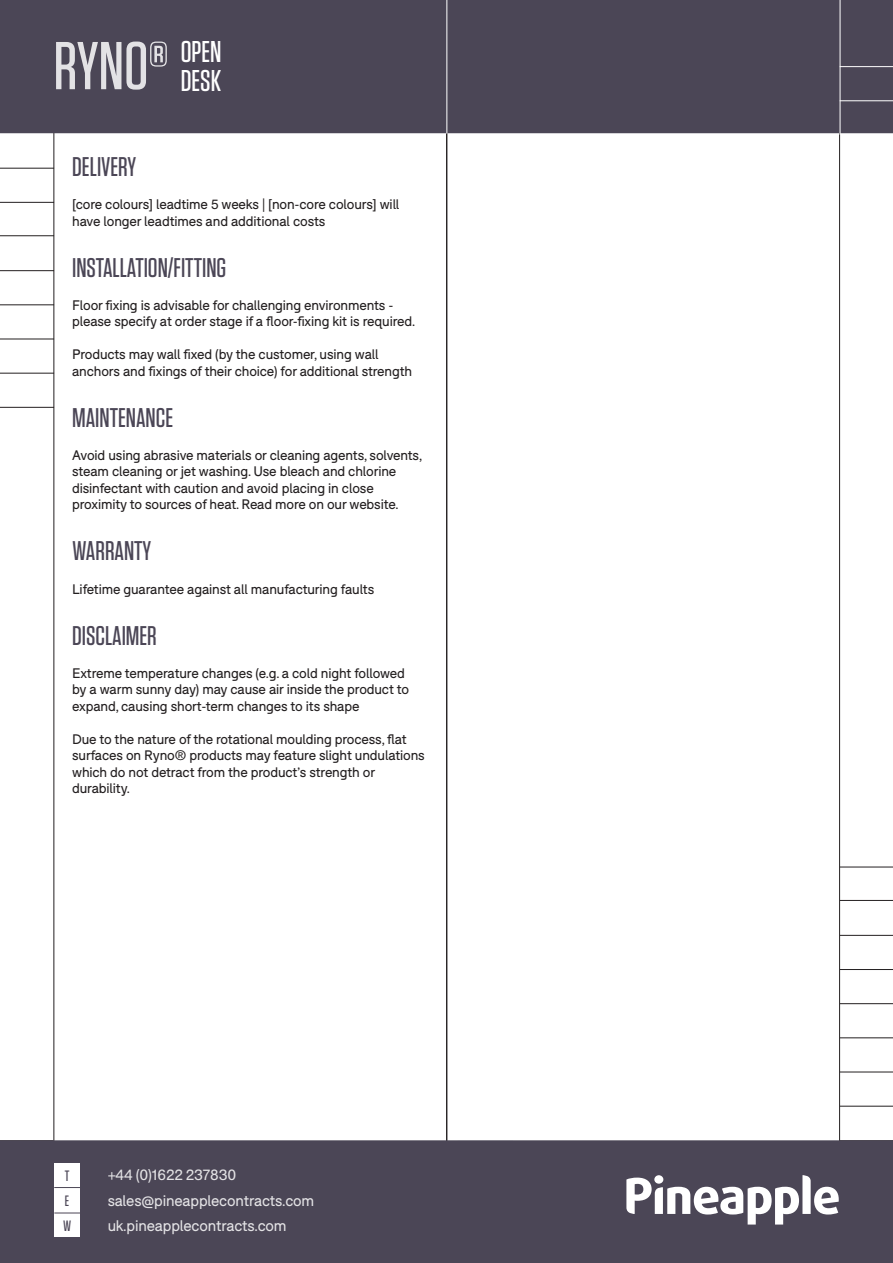
<style>
.page{position:relative;width:893px;height:1263px;background:#fff}
.page>*{position:absolute;margin:0;border:0;box-sizing:border-box;transform-origin:0 0}
.t1{font:500 67.5px "Tungsten";color:#fff}
.body_1_BLACK{font:500 30px "Tungsten";color:#fff}
.t2{font:500 27px "Tungsten";color:#4b4656}
.t3{font:15px "F37 Bolton";letter-spacing:-.01em;color:#fff}
.t4{font:500 15px "Tungsten";color:#4b4656}
.t5{font:13.5px/16.5px "F37 Bolton";letter-spacing:-.01em;color:#231f20}
</style>
<div class="page">
<div style="left:1px;top:1px;width:891px;height:131px;background:#4b4656"></div>
<div style="left:0;top:0;width:893px;height:133px;border:2px solid #4b4656"></div>
<div style="left:1px;top:1141px;width:891px;height:121px;background:#4b4656"></div>
<div style="left:0;top:1140px;width:893px;height:123px;border:2px solid #4b4656"></div>
<hr style="left:840px;top:867px;width:53px;height:1px;background:#231f20">
<hr style="left:840px;top:1003px;width:53px;height:1px;background:#231f20">
<hr style="left:840px;top:935px;width:53px;height:1px;background:#231f20">
<hr style="left:840px;top:1072px;width:53px;height:1px;background:#231f20">
<hr style="left:840px;top:1037px;width:53px;height:1px;background:#231f20">
<hr style="left:840px;top:969px;width:53px;height:1px;background:#231f20">
<hr style="left:840px;top:1106px;width:53px;height:1px;background:#231f20">
<hr style="left:840px;top:900px;width:53px;height:1px;background:#231f20">
<svg style="left:626px;top:1175px;width:213px;height:49px"></svg>
<div style="left:654px;top:1175px;width:9px;height:9px;background:#fff;border-radius:50%"></div>
<div style="left:54px;top:1162px;width:26px;height:25px;background:#fff"></div>
<div style="left:54px;top:1187px;width:26px;height:25px;background:#fff"></div>
<svg style="left:54px;top:1187px;width:26px;height:1px"></svg>
<hr style="left:840px;top:0;width:1px;height:135px;background:#fff">
<hr style="left:840px;top:66px;width:53px;height:1px;background:#fff">
<hr style="left:840px;top:100px;width:53px;height:1px;background:#fff">
<hr style="left:446px;top:0;width:1px;height:134px;background:#fff">
<hr style="left:0;top:202px;width:54px;height:1px;background:#231f20">
<hr style="left:0;top:339px;width:54px;height:1px;background:#231f20">
<hr style="left:0;top:270px;width:54px;height:1px;background:#231f20">
<hr style="left:0;top:407px;width:54px;height:1px;background:#231f20">
<hr style="left:0;top:373px;width:54px;height:1px;background:#231f20">
<hr style="left:0;top:304px;width:54px;height:1px;background:#231f20">
<hr style="left:0;top:168px;width:54px;height:1px;background:#231f20">
<hr style="left:0;top:235px;width:54px;height:1px;background:#231f20">
<div style="left:54px;top:1212px;width:26px;height:25px;background:#fff"></div>
<svg style="left:54px;top:1212px;width:26px;height:1px"></svg>
<h1 class="t1" style="left:53px;top:31px;width:116px">RYNO®</h1>
<p class="body_1_BLACK" style="left:181px;top:36px;width:42px">OPEN</p>
<p class="body_1_BLACK" style="left:181px;top:64px;width:42px">DESK</p>
<p class="t2" style="left:72px;top:153px;width:66px">DELIVERY</p>
<p class="t5" style="left:72px;top:196px;width:329px">[core colours] leadtime 5 weeks | [non-core colours] will have longer leadtimes and additional costs</p>
<p class="t2" style="left:72px;top:253px;width:156px">INSTALLATION/FITTING</p>
<p class="t5" style="left:72px;top:297px;width:345px">Floor fixing is advisable for challenging environments - please specify at order stage if a floor-fixing kit is required.</p>
<p class="t5" style="left:72px;top:346px;width:341px">Products may wall fixed (by the customer, using wall anchors and fixings of their choice) for additional strength</p>
<p class="t2" style="left:72px;top:403px;width:102px">MAINTENANCE</p>
<p class="t5" style="left:72px;top:447px;width:352px">Avoid using abrasive materials or cleaning agents, solvents, steam cleaning or jet washing. Use bleach and chlorine disinfectant with caution and avoid placing in close proximity to sources of heat. Read more on our website.</p>
<p class="t2" style="left:72px;top:537px;width:80px">WARRANTY</p>
<p class="t5" style="left:72px;top:580px;width:304px">Lifetime guarantee against all manufacturing faults</p>
<p class="t2" style="left:72px;top:621px;width:86px">DISCLAIMER</p>
<p class="t5" style="left:72px;top:664px;width:338px">Extreme temperature changes (e.g. a cold night followed by a warm sunny day) may cause air inside the product to expand, causing short-term changes to its shape</p>
<p class="t5" style="left:72px;top:730px;width:354px">Due to the nature of the rotational moulding process, flat surfaces on Ryno® products may feature slight undulations which do not detract from the product’s strength or durability.</p>
<p class="t4" style="left:65px;top:1168px;width:6px">T</p>
<p class="t3" style="left:107px;top:1166px;width:130px">+44 (0)1622 237830</p>
<p class="t4" style="left:65px;top:1193px;width:6px">E</p>
<p class="t3" style="left:107px;top:1191px;width:208px">sales@pineapplecontracts.com</p>
<p class="t4" style="left:63px;top:1218px;width:10px">W</p>
<p class="t3" style="left:107px;top:1217px;width:181px">uk.pineapplecontracts.com</p>
</div>
